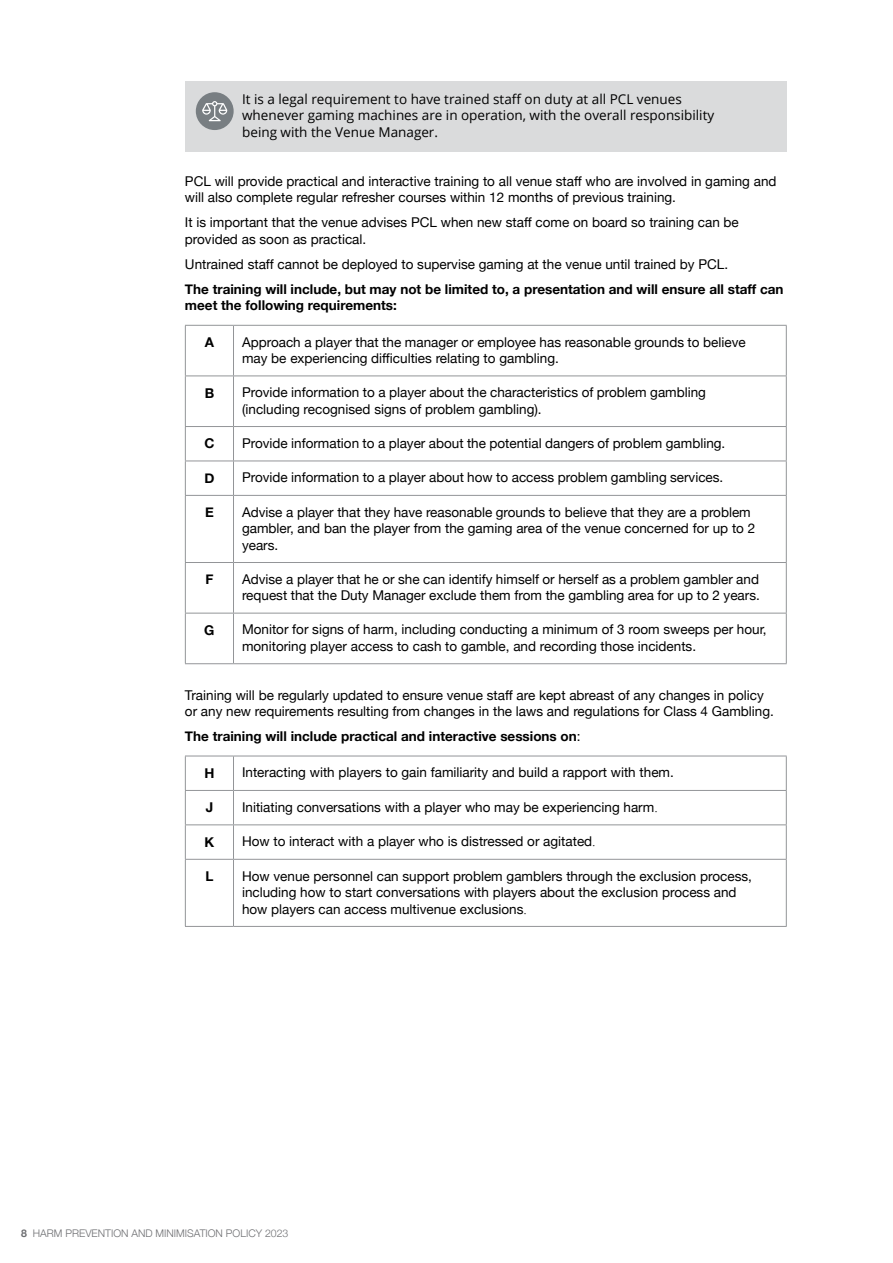
<style>
.page{position:relative;width:893px;height:1263px;background:#fff}
.page>*{position:absolute;margin:0;border:0;box-sizing:border-box;transform-origin:0 0}
.BODYTEXT{font:13.5px/16.5px "Helvetica Neue";color:#000}
.BODYTEXT-2{font:700 13.5px/16.5px "Helvetica Neue";color:#000}
.t1{font:13.5px/16.5px "Open Sans";color:#000}
.t2{font:300 10.5px "Helvetica Neue";color:#6d6e71}
.s1{font-weight:400}
.s2{font-family:"Times New Roman"}
.s3{font-weight:700}
</style>
<div class="page">
<hr style="left:185px;top:325px;width:48px;height:1px;background:#939598">
<hr style="left:185px;top:326px;width:1px;height:49px;background:#939598">
<hr style="left:233px;top:325px;width:554px;height:1px;background:#939598">
<hr style="left:233px;top:326px;width:1px;height:49px;background:#939598">
<hr style="left:786px;top:326px;width:1px;height:49px;background:#939598">
<hr style="left:185px;top:375px;width:48px;height:1px;background:#939598">
<hr style="left:185px;top:376px;width:1px;height:50px;background:#939598">
<hr style="left:233px;top:375px;width:554px;height:1px;background:#939598">
<hr style="left:233px;top:376px;width:1px;height:50px;background:#939598">
<hr style="left:786px;top:376px;width:1px;height:50px;background:#939598">
<hr style="left:185px;top:426px;width:48px;height:1px;background:#939598">
<hr style="left:185px;top:427px;width:1px;height:34px;background:#939598">
<hr style="left:233px;top:426px;width:554px;height:1px;background:#939598">
<hr style="left:233px;top:427px;width:1px;height:34px;background:#939598">
<hr style="left:786px;top:427px;width:1px;height:34px;background:#939598">
<hr style="left:185px;top:461px;width:48px;height:1px;background:#939598">
<hr style="left:185px;top:461px;width:1px;height:34px;background:#939598">
<hr style="left:233px;top:461px;width:554px;height:1px;background:#939598">
<hr style="left:233px;top:461px;width:1px;height:34px;background:#939598">
<hr style="left:786px;top:461px;width:1px;height:34px;background:#939598">
<hr style="left:185px;top:495px;width:48px;height:1px;background:#939598">
<hr style="left:185px;top:496px;width:1px;height:66px;background:#939598">
<hr style="left:233px;top:495px;width:554px;height:1px;background:#939598">
<hr style="left:233px;top:496px;width:1px;height:66px;background:#939598">
<hr style="left:786px;top:496px;width:1px;height:66px;background:#939598">
<hr style="left:185px;top:562px;width:48px;height:1px;background:#939598">
<hr style="left:185px;top:563px;width:1px;height:50px;background:#939598">
<hr style="left:233px;top:562px;width:554px;height:1px;background:#939598">
<hr style="left:233px;top:563px;width:1px;height:50px;background:#939598">
<hr style="left:786px;top:563px;width:1px;height:50px;background:#939598">
<hr style="left:185px;top:613px;width:48px;height:1px;background:#939598">
<hr style="left:185px;top:613px;width:1px;height:50px;background:#939598">
<hr style="left:233px;top:613px;width:554px;height:1px;background:#939598">
<hr style="left:233px;top:613px;width:1px;height:50px;background:#939598">
<hr style="left:786px;top:613px;width:1px;height:50px;background:#939598">
<hr style="left:185px;top:663px;width:48px;height:1px;background:#939598">
<hr style="left:233px;top:663px;width:554px;height:1px;background:#939598">
<hr style="left:185px;top:756px;width:48px;height:1px;background:#939598">
<hr style="left:185px;top:756px;width:1px;height:34px;background:#939598">
<hr style="left:233px;top:756px;width:554px;height:1px;background:#939598">
<hr style="left:233px;top:756px;width:1px;height:34px;background:#939598">
<hr style="left:786px;top:756px;width:1px;height:34px;background:#939598">
<hr style="left:185px;top:790px;width:48px;height:1px;background:#939598">
<hr style="left:185px;top:791px;width:1px;height:33px;background:#939598">
<hr style="left:233px;top:790px;width:554px;height:1px;background:#939598">
<hr style="left:233px;top:791px;width:1px;height:33px;background:#939598">
<hr style="left:786px;top:791px;width:1px;height:33px;background:#939598">
<hr style="left:185px;top:824px;width:48px;height:1px;background:#939598">
<hr style="left:185px;top:825px;width:1px;height:34px;background:#939598">
<hr style="left:233px;top:824px;width:554px;height:1px;background:#939598">
<hr style="left:233px;top:825px;width:1px;height:34px;background:#939598">
<hr style="left:786px;top:825px;width:1px;height:34px;background:#939598">
<hr style="left:185px;top:859px;width:48px;height:1px;background:#939598">
<hr style="left:185px;top:860px;width:1px;height:66px;background:#939598">
<hr style="left:233px;top:859px;width:554px;height:1px;background:#939598">
<hr style="left:233px;top:860px;width:1px;height:66px;background:#939598">
<hr style="left:786px;top:860px;width:1px;height:66px;background:#939598">
<hr style="left:185px;top:926px;width:48px;height:1px;background:#939598">
<hr style="left:233px;top:926px;width:554px;height:1px;background:#939598">
<div style="left:185px;top:81px;width:602px;height:71px;background:#dadbdc"></div>
<div style="left:196px;top:92px;width:38px;height:38px;background:#787e82;border-radius:50%"></div>
<svg style="left:202px;top:101px;width:25px;height:20px"></svg>
<p class="t1" style="left:242px;top:90px;width:474px">It is a legal requirement to have trained staff on duty at all PCL venues whenever gaming machines are in operation, with the overall responsibility being with the Venue Manager.</p>
<p class="BODYTEXT" style="left:185px;top:174px;width:593px">PCL will provide practical and interactive training to all venue staff who are involved in gaming and will also complete regular refresher courses within 12 months of previous training.</p>
<p class="BODYTEXT" style="left:185px;top:215px;width:555px">It is important that the venue advises PCL when new staff come on board so training can be provided as soon as practical.</p>
<p class="BODYTEXT" style="left:185px;top:257px;width:545px">Untrained staff cannot be deployed to supervise gaming at the venue until trained by PCL.</p>
<p class="BODYTEXT-2" style="left:185px;top:281px;width:600px">The training will include, but may not be limited to, a presentation and will ensure all staff can meet the following requirements:</p>
<p class="BODYTEXT-2" style="left:205px;top:334px;width:11px">A</p>
<p class="BODYTEXT" style="left:242px;top:334px;width:505px">Approach a player that the manager or employee has reasonable grounds to believe may be experiencing difficulties relating to gambling.</p>
<p class="BODYTEXT-2" style="left:205px;top:385px;width:11px">B</p>
<p class="BODYTEXT" style="left:242px;top:385px;width:465px">Provide information to a player about the characteristics of problem gambling (including recognised signs of problem gambling).</p>
<p class="BODYTEXT-2" style="left:204px;top:435px;width:12px">C</p>
<p class="BODYTEXT" style="left:242px;top:436px;width:485px">Provide information to a player about the potential dangers of problem gambling.</p>
<p class="BODYTEXT-2" style="left:204px;top:470px;width:12px">D</p>
<p class="BODYTEXT" style="left:242px;top:470px;width:483px">Provide information to a player about how to access problem gambling services.</p>
<p class="BODYTEXT-2" style="left:205px;top:504px;width:10px">E</p>
<p class="BODYTEXT" style="left:242px;top:504px;width:515px">Advise a player that they have reasonable grounds to believe that they are a problem gambler, and ban the player from the gaming area of the venue concerned for up to 2 years.</p>
<p class="BODYTEXT-2" style="left:205px;top:571px;width:10px">F</p>
<p class="BODYTEXT" style="left:242px;top:572px;width:519px">Advise a player that he or she can identify himself or herself as a problem gambler and request that the Duty Manager exclude them from the gambling area for up to 2 years.</p>
<p class="BODYTEXT-2" style="left:204px;top:622px;width:12px">G</p>
<p class="BODYTEXT" style="left:242px;top:622px;width:526px">Monitor for signs of harm, including conducting a minimum of 3 room sweeps per hour, monitoring player access to cash to gamble, and recording those incidents.</p>
<p class="BODYTEXT" style="left:185px;top:687px;width:590px">Training will be regularly updated to ensure venue staff are kept abreast of any changes in policy or any new requirements resulting from changes in the laws and regulations for Class 4 Gambling.</p>
<p class="BODYTEXT-2" style="left:185px;top:728px;width:397px">The training will include practical and interactive sessions on<span class="s1">:</span></p>
<p class="BODYTEXT-2" style="left:204px;top:765px;width:12px">H</p>
<p class="BODYTEXT" style="left:242px;top:765px;width:433px">Interacting with players to gain familiarity and build a rapport with them.</p>
<p class="BODYTEXT-2" style="left:206px;top:799px;width:9px">J</p>
<p class="BODYTEXT" style="left:242px;top:799px;width:417px">Initiating conversations with a player who may be experiencing harm<span class="s2">.</span></p>
<p class="BODYTEXT-2" style="left:205px;top:834px;width:11px">K</p>
<p class="BODYTEXT" style="left:242px;top:834px;width:355px">How to interact with a player who is distressed or agitated<span class="s2">.</span></p>
<p class="BODYTEXT-2" style="left:205px;top:868px;width:10px">L</p>
<p class="BODYTEXT" style="left:242px;top:868px;width:511px">How venue personnel can support problem gamblers through the exclusion process, including how to start conversations with players about the exclusion process and how players can access multivenue exclusions<span class="s2">.</span></p>
<p class="t2" style="left:21px;top:1225px;width:269px"><span class="s3">8</span> HARM PREVENTION AND MINIMISATION POLICY 2023</p>
</div>
